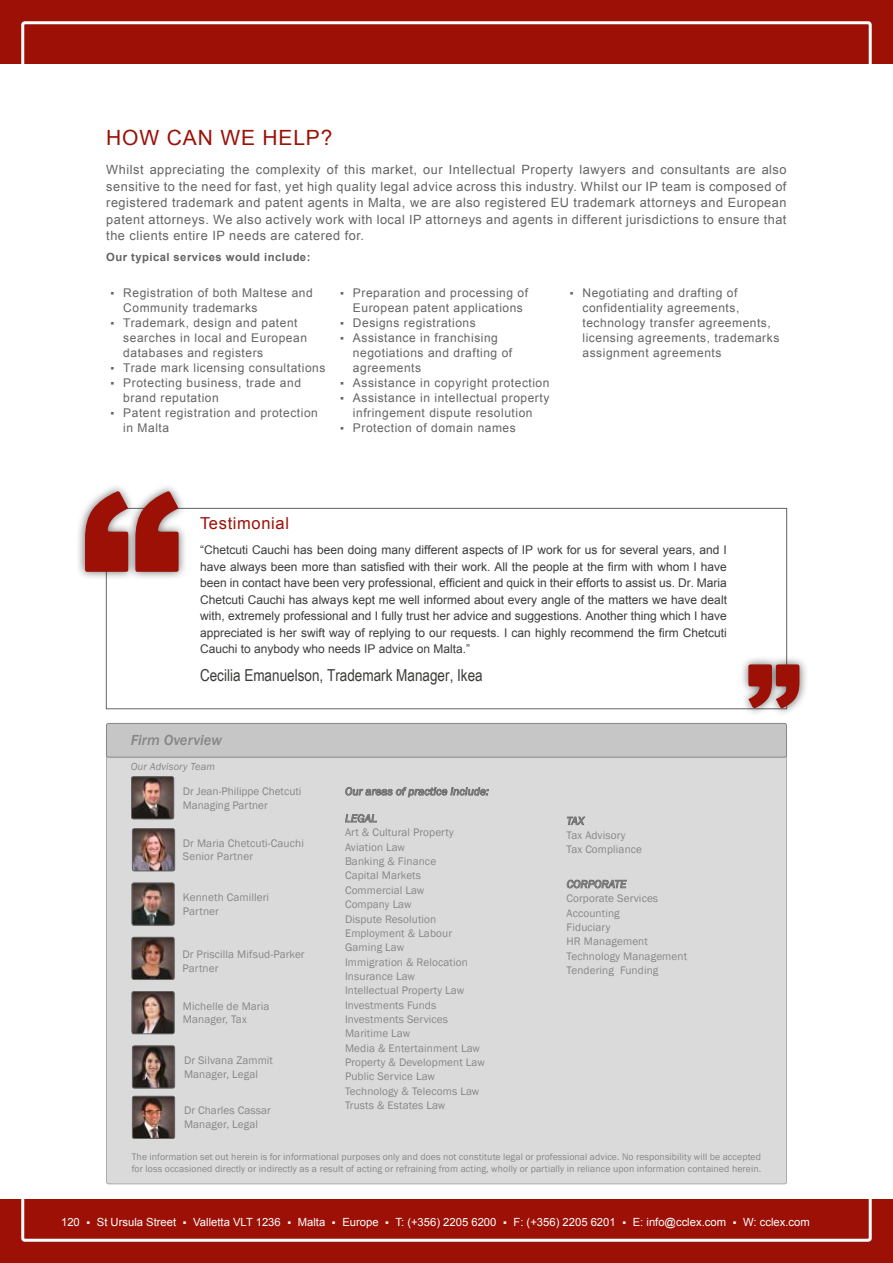
<style>
.page{position:relative;width:893px;height:1263px;background:#fff}
.page>*{position:absolute;margin:0;border:0;box-sizing:border-box;transform-origin:0 0}
.t1{font:21px "Arial";letter-spacing:.04em;color:#9c1006}
.t2{font:16.5px "Arial Narrow";color:#3c3c3b}
.t3{font:16.5px "Arial";letter-spacing:.04em;color:#9c1006}
.t4{font:italic 500 15px "Franklin Gothic";color:#878787}
.t5{font:12.75px/16.5px "Arial";letter-spacing:.04em;color:#646363;text-align:justify}
.t6{font:12px/15px "Arial";letter-spacing:.045em;color:#646363}
.t7{font:12px/16.5px "Arial";color:#3c3c3b;text-align:justify}
.t8{font:11.25px/14.4px "Franklin Gothic";letter-spacing:.01em;color:#878787}
.t9{font:11.25px "Arial";color:#fff}
.t10{font:italic 11.25px "Franklin Gothic";letter-spacing:.01em;color:#878787}
.t11{font:700 11.25px "Arial";letter-spacing:.04em;color:#646363}
.t12{font:italic 10.5px "Franklin Gothic";letter-spacing:.01em;color:#878787}
.t13{font:9.75px/12px "Franklin Gothic";letter-spacing:.01em;color:#878787}
.s1{font-size:11.25px}
</style>
<div class="page">
<div style="left:0;top:1199px;width:893px;height:64px;background:#9c1006"></div>
<div style="left:106px;top:741px;width:680px;height:443px;background:#dadada;border-radius:2px"></div>
<div style="left:106px;top:723px;width:680px;height:34px;background:#c6c6c6;border-radius:2px"></div>
<div style="left:106px;top:723px;width:681px;height:34px;border:1px solid #878787;border-radius:2px"></div>
<svg style="left:346px;top:787px;width:142px;height:10px"></svg>
<svg style="left:345px;top:814px;width:31px;height:8px"></svg>
<svg style="left:567px;top:817px;width:18px;height:8px"></svg>
<svg style="left:567px;top:880px;width:59px;height:8px"></svg>
<img style="left:131px;top:776px;width:43px;height:43px">
<div style="left:131px;top:776px;width:43px;height:43px;border:1px solid #646363;border-radius:2px"></div>
<img style="left:132px;top:883px;width:42px;height:42px">
<div style="left:132px;top:883px;width:42px;height:42px;border:1px solid #646363;border-radius:2px"></div>
<img style="left:132px;top:828px;width:43px;height:43px">
<div style="left:132px;top:828px;width:43px;height:43px;border:1px solid #646363;border-radius:2px"></div>
<img style="left:132px;top:937px;width:42px;height:43px">
<div style="left:132px;top:937px;width:42px;height:43px;border:1px solid #646363;border-radius:2px"></div>
<img style="left:132px;top:1046px;width:43px;height:42px">
<div style="left:132px;top:1046px;width:43px;height:42px;border:1px solid #646363;border-radius:2px"></div>
<img style="left:132px;top:991px;width:42px;height:43px">
<div style="left:132px;top:991px;width:42px;height:43px;border:1px solid #646363;border-radius:2px"></div>
<img style="left:132px;top:1096px;width:43px;height:42px">
<div style="left:132px;top:1096px;width:43px;height:42px;border:1px solid #646363;border-radius:2px"></div>
<div style="left:106px;top:508px;width:681px;height:201px;border:1px solid #646363"></div>
<div style="left:76px;top:482px;width:111px;height:98px;background:#000;opacity:.6"></div>
<svg style="left:85px;top:491px;width:94px;height:81px;background:#af4c45"></svg>
<div style="left:739px;top:655px;width:69px;height:61px;background:#000;opacity:.6"></div>
<svg style="left:748px;top:664px;width:51px;height:45px;background:#a84841"></svg>
<div style="left:0;top:0;width:893px;height:64px;background:#9c1006"></div>
<h1 class="t1" style="left:106px;top:124px;width:228px">HOW CAN WE HELP?</h1>
<p class="t5" style="left:106px;top:162px;width:682px">Whilst appreciating the complexity of this market, our Intellectual Property lawyers and consultants are also sensitive to the need for fast, yet high quality legal advice across this industry. Whilst our IP team is composed of registered trademark and patent agents in Malta, we are also registered EU trademark attorneys and European patent attorneys. We also actively work with local IP attorneys and agents in different jurisdictions to ensure that the clients entire IP needs are catered for.</p>
<p class="t11" style="left:106px;top:250px;width:206px">Our typical services would include:</p>
<p class="t6" style="left:123px;top:285px;width:191px;text-indent:-13px"><span class="s1">▪</span> Registration of both Maltese and<br>Community trademarks</p>
<p class="t6" style="left:123px;top:315px;width:185px;text-indent:-13px"><span class="s1">▪</span> Trademark, design and patent searches in local and European databases and registers</p>
<p class="t6" style="left:111px;top:360px;width:216px"><span class="s1">▪</span> Trade mark licensing consultations</p>
<p class="t6" style="left:123px;top:375px;width:179px;text-indent:-13px"><span class="s1">▪</span> Protecting business, trade and brand reputation</p>
<p class="t6" style="left:123px;top:405px;width:196px;text-indent:-13px"><span class="s1">▪</span> Patent registration and protection in Malta</p>
<p class="t6" style="left:353px;top:285px;width:177px;text-indent:-13px"><span class="s1">▪</span> Preparation and processing of<br>European patent applications</p>
<p class="t6" style="left:340px;top:315px;width:137px"><span class="s1">▪</span> Designs registrations</p>
<p class="t6" style="left:353px;top:330px;width:161px;text-indent:-13px"><span class="s1">▪</span> Assistance in franchising negotiations and drafting of agreements</p>
<p class="t6" style="left:340px;top:375px;width:211px"><span class="s1">▪</span> Assistance in copyright protection</p>
<p class="t6" style="left:340px;top:390px;width:211px;text-align:center"><span class="s1">▪</span> Assistance in intellectual property infringement dispute resolution</p>
<p class="t6" style="left:340px;top:420px;width:177px"><span class="s1">▪</span> Protection of domain names</p>
<p class="t6" style="left:583px;top:285px;width:198px;text-indent:-13px"><span class="s1">▪</span> Negotiating and drafting of confidentiality agreements, technology transfer agreements, licensing agreements, trademarks assignment agreements</p>
<h2 class="t3" style="left:200px;top:512px;width:91px">Testimonial</h2>
<p class="t7" style="left:200px;top:542px;width:528px">“Chetcuti Cauchi has been doing many different aspects of IP work for us for several years, and I have always been more than satisfied with their work. All the people at the firm with whom I have been in contact have been very professional, efficient and quick in their efforts to assist us. Dr. Maria Chetcuti Cauchi has always kept me well informed about every angle of the matters we have dealt with, extremely professional and I fully trust her advice and suggestions. Another thing which I have appreciated is her swift way of replying to our requests. I can highly recommend the firm Chetcuti Cauchi to anybody who needs IP advice on Malta.”</p>
<h2 class="t2" style="left:200px;top:663px;width:284px">Cecilia Emanuelson, Trademark Manager, Ikea</h2>
<h3 class="t4" style="left:131px;top:730px;width:93px">Firm Overview</h3>
<p class="t12" style="left:131px;top:760px;width:86px">Our Advisory Team</p>
<p class="t8" style="left:183px;top:785px;width:120px;line-height:13.5px">Dr Jean-Philippe Chetcuti<br>Managing Partner</p>
<p class="t8" style="left:183px;top:836px;width:122px;line-height:13.5px">Dr Maria Chetcuti-Cauchi<br>Senior Partner</p>
<p class="t8" style="left:183px;top:891px;width:88px;line-height:13.5px">Kenneth Camilleri<br>Partner</p>
<p class="t8" style="left:182px;top:948px;width:124px;line-height:13.5px">Dr Priscilla Mifsud-Parker<br>Partner</p>
<p class="t8" style="left:183px;top:999px;width:88px;line-height:13.5px">Michelle de Maria<br>Manager, Tax</p>
<p class="t8" style="left:184px;top:1054px;width:91px;line-height:13.5px">Dr Silvana Zammit<br>Manager, Legal</p>
<p class="t8" style="left:184px;top:1104px;width:88px;line-height:13.5px">Dr Charles Cassar<br>Manager, Legal</p>
<p class="t10" style="left:345px;top:784px;width:145px">Our areas of practice include:</p>
<p class="t10" style="left:345px;top:811px;width:33px">LEGAL</p>
<p class="t8" style="left:345px;top:826px;width:141px">Art &amp; Cultural Property<br>Aviation Law<br>Banking &amp; Finance<br>Capital Markets<br>Commercial Law<br>Company Law<br>Dispute Resolution<br>Employment &amp; Labour<br>Gaming Law<br>Immigration &amp; Relocation<br>Insurance Law<br>Intellectual Property Law<br>Investments Funds<br>Investments Services<br>Maritime Law<br>Media &amp; Entertainment Law<br>Property &amp; Development Law<br>Public Service Law<br>Technology &amp; Telecoms Law<br>Trusts &amp; Estates Law</p>
<p class="t10" style="left:567px;top:814px;width:19px">TAX</p>
<p class="t8" style="left:567px;top:828px;width:77px">Tax Advisory<br>Tax Compliance</p>
<p class="t10" style="left:567px;top:877px;width:61px">CORPORATE</p>
<p class="t8" style="left:567px;top:891px;width:122px">Corporate Services<br>Accounting<br>Fiduciary<br>HR Management<br>Technology Management<br>Tendering Funding</p>
<p class="t13" style="left:132px;top:1151px;width:631px">The information set out herein is for informational purposes only and does not constitute legal or professional advice. No responsibility will be accepted for loss occasioned directly or indirectly as a result of acting or refraining from acting, wholly or partially in reliance upon information contained herein.</p>
<p class="t9" style="left:61px;top:1214px;width:20px">120</p>
<p class="t9" style="left:97px;top:1214px;width:81px">St Ursula Street</p>
<p class="t9" style="left:193px;top:1214px;width:89px">Valletta VLT 1236</p>
<p class="t9" style="left:298px;top:1214px;width:29px">Malta</p>
<p class="t9" style="left:342px;top:1214px;width:38px">Europe</p>
<p class="t9" style="left:395px;top:1214px;width:103px">T: (+356) 2205 6200</p>
<p class="t9" style="left:513px;top:1214px;width:104px">F: (+356) 2205 6201</p>
<p class="t9" style="left:633px;top:1214px;width:95px">E: info@cclex.com</p>
<p class="t9" style="left:743px;top:1214px;width:68px">W: cclex.com</p>
</div>
